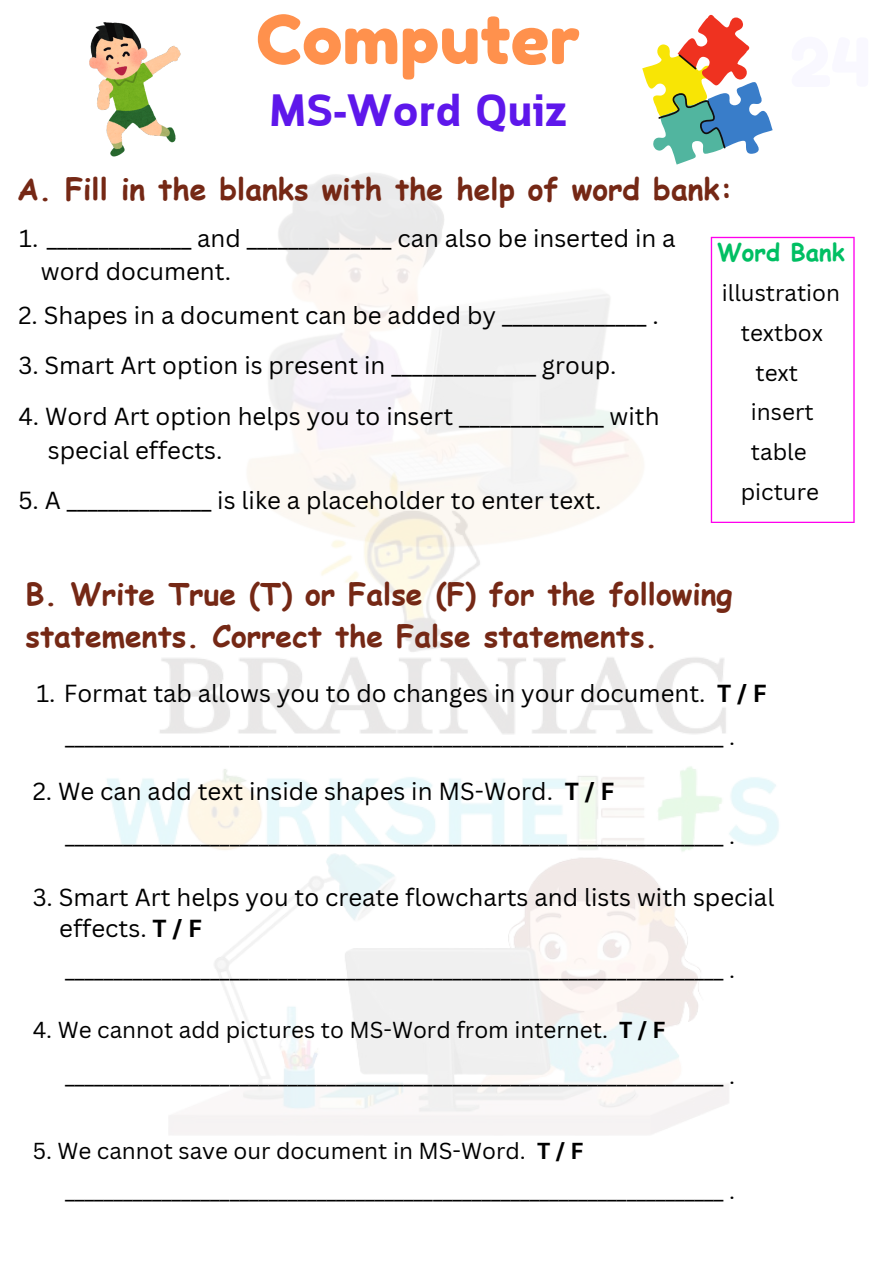
<style>
.page{position:relative;width:894px;height:1264px;background:#fff}
.page>*{position:absolute;margin:0;border:0;box-sizing:border-box;transform-origin:0 0}
.t1{font:67.5px "Fredoka One";color:#ff914d}
.t2{font:700 45px "Cloud";color:#5e17eb}
.t3{font:700 30px/41.7px "Comic Sans MS";color:#752815}
.t4{font:24px/32.7px "Canva Sans";color:#000}
.t5{font:700 24px "Comic Sans MS";color:#00bf63}
.t6{font:22.5px "Canva Sans";color:#000}
.s1{font-weight:700}
</style>
<div class="page">
<svg style="left:710px;top:237px;width:144px;height:285px"></svg>
<svg style="left:642px;top:15px;width:130px;height:150px"></svg>
<img style="left:89px;top:23px;width:91px;height:134px">
<img style="left:107px;top:394px;width:675px;height:678px">
<p class="t1" style="left:256px;top:-2px;width:325px">Computer</p>
<h4 class="t2" style="left:269px;top:85px;width:299px">MS-Word Quiz</h4>
<p class="t3" style="left:17px;top:167px;width:717px">A. Fill in the blanks with the help of word bank:</p>
<p class="t4" style="left:41px;top:221px;width:636px;text-indent:-21px">1. ______________ and ______________ can also be inserted in a word document.</p>
<p class="t4" style="left:18px;top:298px;width:641px">2. Shapes in a document can be added by ______________ .</p>
<p class="t4" style="left:18px;top:349px;width:599px">3. Smart Art option is present in ______________ group.</p>
<p class="t4" style="left:18px;top:399px;width:642px">4. Word Art option helps you to insert ______________ with</p>
<p class="t4" style="left:48px;top:433px;width:176px">special effects.</p>
<p class="t4" style="left:18px;top:483px;width:584px">5. A ______________ is like a placeholder to enter text.</p>
<h1 class="t5" style="left:716px;top:234px;width:129px">Word Bank</h1>
<p class="t6" style="left:721px;top:277px;width:120px">illustration</p>
<p class="t6" style="left:740px;top:317px;width:84px">textbox</p>
<p class="t6" style="left:755px;top:357px;width:44px">text</p>
<h2 class="t6" style="left:750px;top:395px;width:64px">insert</h2>
<p class="t6" style="left:750px;top:436px;width:57px">table</p>
<h3 class="t6" style="left:740px;top:476px;width:80px">picture</h3>
<p class="t3" style="left:26px;top:572px;width:708px">B. Write True (T) or False (F) for the following statements. Correct the False statements.</p>
<p class="t4" style="left:36px;top:676px;width:731px">1. Format tab allows you to do changes in your document. <span class="s1">T / F</span></p>
<p class="t6" style="left:65px;top:721px;width:671px">____________________________________________________________________ .</p>
<p class="t4" style="left:33px;top:774px;width:583px">2. We can add text inside shapes in MS-Word. <span class="s1">T / F</span></p>
<p class="t6" style="left:65px;top:819px;width:671px">____________________________________________________________________ .</p>
<p class="t4" style="left:33px;top:880px;width:743px">3. Smart Art helps you to create flowcharts and lists with special</p>
<p class="t4" style="left:59px;top:911px;width:144px">effects. <span class="s1">T / F</span></p>
<h3 class="t6" style="left:65px;top:953px;width:671px">____________________________________________________________________ .</h3>
<p class="t6" style="left:33px;top:1013px;width:634px">4. We cannot add pictures to MS-Word from internet. <span class="s1">T / F</span></p>
<p class="t6" style="left:65px;top:1060px;width:671px">____________________________________________________________________ .</p>
<p class="t6" style="left:33px;top:1134px;width:552px">5. We cannot save our document in MS-Word. <span class="s1">T / F</span></p>
<p class="t6" style="left:65px;top:1175px;width:671px">____________________________________________________________________ .</p>
</div>
